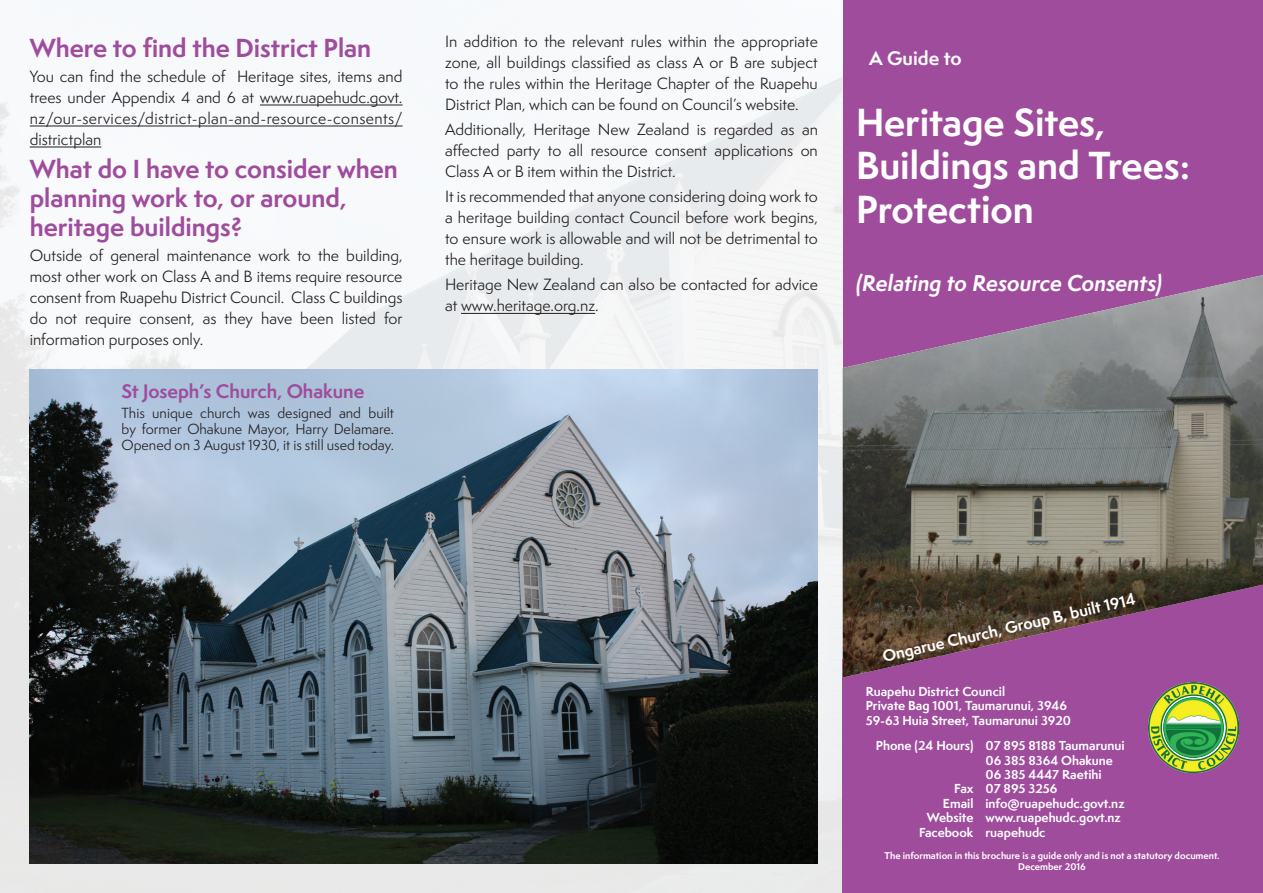
<style>
.page{position:relative;width:1263px;height:893px;background:#fff}
.page>*{position:absolute;margin:0;border:0;box-sizing:border-box;transform-origin:0 0}
.t1{font:700 36px/43.2px "Semplicita Pro";color:#fff}
.t2{font:700 24px/28.8px "Semplicita Pro";color:#9f4c9d}
.t3{font:italic 700 21px "Semplicita Pro";color:#fff}
.t4{font:700 18px "Semplicita Pro";letter-spacing:-.005em;color:#9f4c9d}
.t5{font:700 18px "Semplicita Pro";color:#fff}
.t6{font:15px/21px "Semplicita Pro";color:#231f20;text-align:justify}
.t7{font:700 15px "Semplicita Pro";color:#fff}
.t8{font:13.5px/16.2px "Semplicita Pro";color:#231f20;text-align:justify}
.t9{font:700 12px/14.4px "Semplicita Pro";color:#fff}
.t10{font:700 9px/10.8px "Semplicita Pro";color:#fff;text-align:center}
</style>
<div class="page">
<img style="left:0;top:76px;width:843px;height:817px">
<div style="left:843px;top:0;width:420px;height:668px;background:#9f4c9d"></div>
<div style="left:843px;top:659px;width:420px;height:234px;background:#9f4c9d"></div>
<img style="left:1148px;top:682px;width:91px;height:91px">
<img style="left:843px;top:275px;width:420px;height:402px">
<hr style="left:260px;top:105px;width:143px;height:1px;background:#231f20">
<hr style="left:30px;top:126px;width:373px;height:1px;background:#231f20">
<hr style="left:30px;top:147px;width:71px;height:1px;background:#231f20">
<hr style="left:461px;top:313px;width:134px;height:1px;background:#231f20">
<img style="left:30px;top:370px;width:788px;height:493px">
<h2 class="t2" style="left:30px;top:33px;width:343px">Where to find the District Plan</h2>
<p class="t6" style="left:30px;top:66px;width:374px">You can find the schedule of Heritage sites, items and trees under Appendix 4 and 6 at www.ruapehudc.govt. nz/our-services/district-plan-and-resource-consents/ districtplan</p>
<h2 class="t2" style="left:30px;top:154px;width:370px">What do I have to consider when planning work to, or around, heritage buildings?</h2>
<p class="t6" style="left:30px;top:245px;width:374px">Outside of general maintenance work to the building, most other work on Class A and B items require resource consent from Ruapehu District Council. Class C buildings do not require consent, as they have been listed for information purposes only.</p>
<p class="t4" style="left:122px;top:377px;width:244px">St Joseph’s Church, Ohakune</p>
<p class="t8" style="left:122px;top:405px;width:274px">This unique church was designed and built by former Ohakune Mayor, Harry Delamare.<br>Opened on 3 August 1930, it is still used today.</p>
<p class="t6" style="left:445px;top:30px;width:374px">In addition to the relevant rules within the appropriate zone, all buildings classified as class A or B are subject to the rules within the Heritage Chapter of the Ruapehu District Plan, which can be found on Council’s website.</p>
<p class="t6" style="left:445px;top:119px;width:374px">Additionally, Heritage New Zealand is regarded as an affected party to all resource consent applications on Class A or B item within the District.</p>
<p class="t6" style="left:445px;top:186px;width:374px">It is recommended that anyone considering doing work to a heritage building contact Council before work begins, to ensure work is allowable and will not be detrimental to the heritage building.</p>
<p class="t6" style="left:445px;top:274px;width:374px">Heritage New Zealand can also be contacted for advice at www.heritage.org.nz.</p>
<p class="t5" style="left:869px;top:44px;width:94px">A Guide to</p>
<h1 class="t1" style="left:856px;top:100px;width:336px">Heritage Sites,<br>Buildings and Trees:<br>Protection</h1>
<h3 class="t3" style="left:856px;top:267px;width:308px">(Relating to Resource Consents)</h3>
<p class="t7" style="left:880px;top:646px;width:261px;rotate:-13deg">Ongarue Church, Group B, built 1914</p>
<p class="t9" style="left:866px;top:684px;width:207px">Ruapehu District Council<br>Private Bag 1001, Taumarunui, 3946<br>59-63 Huia Street, Taumarunui 3920</p>
<p class="t9" style="left:876px;top:738px;width:99px">Phone (24 Hours)</p>
<p class="t9" style="left:919px;top:781px;width:56px;text-align:right">Fax<br>Email<br>Website<br>Facebook</p>
<p class="t9" style="left:985px;top:738px;width:141px">07 895 8188 Taumarunui<br>06 385 8364 Ohakune<br>06 385 4447 Raetihi<br>07 895 3256 info@ruapehudc.govt.nz www.ruapehudc.govt.nz ruapehudc</p>
<p class="t10" style="left:884px;top:850px;width:337px">The information in this brochure is a guide only and is not a statutory document.<br>December 2016</p>
</div>
